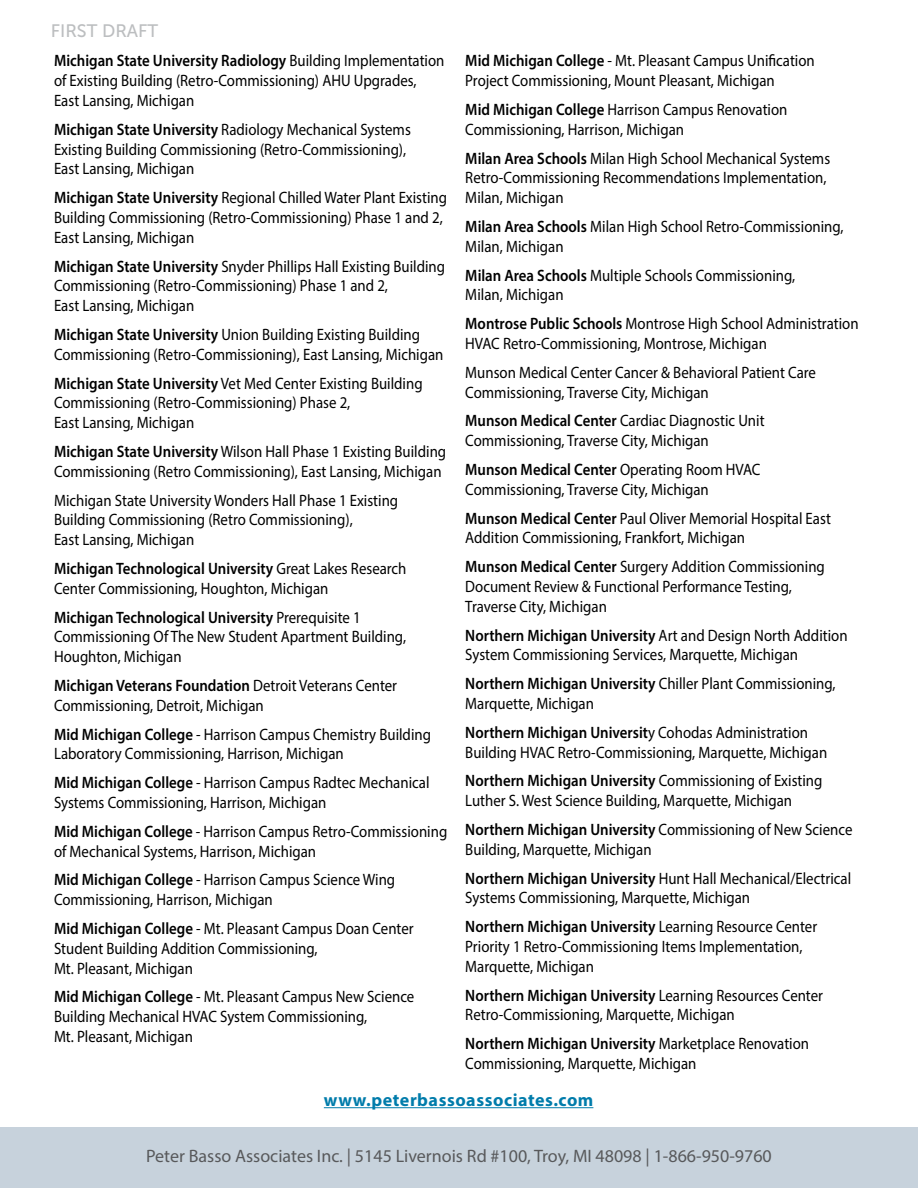
<style>
.page{position:relative;width:918px;height:1188px;background:#fff}
.page>*{position:absolute;margin:0;border:0;box-sizing:border-box;transform-origin:0 0}
.t1{font:18px "Myriad Pro";color:#58595b}
.t2{font:700 18px "Myriad Pro";letter-spacing:.03em;color:#007cab}
.t3{font:18px "Museo Sans 500";color:#bcbec0}
.t4{font:16.5px/19.8px "Myriad Pro";color:#000;scale:.9 1}
.s1{font-weight:600}
</style>
<div class="page">
<div style="left:0;top:1128px;width:918px;height:60px;background:#c7d2dc"></div>
<hr style="left:324px;top:1107px;width:269px;height:1px;background:#007cab">
<p class="t3" style="left:51px;top:21px;width:109px">FIRST DRAFT</p>
<p class="t4" style="left:54px;top:51px;width:435px"><span class="s1">Michigan State University Radiology</span> Building Implementation of Existing Building (Retro-Commissioning) AHU Upgrades,<br>East Lansing, Michigan</p>
<p class="t4" style="left:54px;top:119px;width:398px"><span class="s1">Michigan State University</span> Radiology Mechanical Systems<br>Existing Building Commissioning (Retro-Commissioning),<br>East Lansing, Michigan</p>
<p class="t4" style="left:54px;top:187px;width:438px"><span class="s1">Michigan State University</span> Regional Chilled Water Plant Existing<br>Building Commissioning (Retro-Commissioning) Phase 1 and 2,<br>East Lansing, Michigan</p>
<p class="t4" style="left:54px;top:256px;width:436px"><span class="s1">Michigan State University</span> Snyder Phillips Hall Existing Building<br>Commissioning (Retro-Commissioning) Phase 1 and 2,<br>East Lansing, Michigan</p>
<p class="t4" style="left:54px;top:324px;width:434px"><span class="s1">Michigan State University</span> Union Building Existing Building<br>Commissioning (Retro-Commissioning), East Lansing, Michigan</p>
<p class="t4" style="left:54px;top:373px;width:411px"><span class="s1">Michigan State University</span> Vet Med Center Existing Building<br>Commissioning (Retro-Commissioning) Phase 2,<br>East Lansing, Michigan</p>
<p class="t4" style="left:54px;top:441px;width:437px"><span class="s1">Michigan State University</span> Wilson Hall Phase 1 Existing Building<br>Commissioning (Retro Commissioning), East Lansing, Michigan</p>
<p class="t4" style="left:54px;top:490px;width:384px">Michigan State University Wonders Hall Phase 1 Existing<br>Building Commissioning (Retro Commissioning),<br>East Lansing, Michigan</p>
<p class="t4" style="left:54px;top:558px;width:393px"><span class="s1">Michigan Technological University</span> Great Lakes Research<br>Center Commissioning, Houghton, Michigan</p>
<p class="t4" style="left:54px;top:607px;width:393px"><span class="s1">Michigan Technological University</span> Prerequisite 1<br>Commissioning Of The New Student Apartment Building,<br>Houghton, Michigan</p>
<p class="t4" style="left:54px;top:675px;width:383px"><span class="s1">Michigan Veterans Foundation</span> Detroit Veterans Center<br>Commissioning, Detroit, Michigan</p>
<p class="t4" style="left:54px;top:724px;width:420px"><span class="s1">Mid Michigan College</span> - Harrison Campus Chemistry Building<br>Laboratory Commissioning, Harrison, Michigan</p>
<p class="t4" style="left:54px;top:772px;width:419px"><span class="s1">Mid Michigan College</span> - Harrison Campus Radtec Mechanical<br>Systems Commissioning, Harrison, Michigan</p>
<p class="t4" style="left:54px;top:821px;width:439px"><span class="s1">Mid Michigan College</span> - Harrison Campus Retro-Commissioning of Mechanical Systems, Harrison, Michigan</p>
<p class="t4" style="left:54px;top:870px;width:381px"><span class="s1">Mid Michigan College</span> - Harrison Campus Science Wing<br>Commissioning, Harrison, Michigan</p>
<p class="t4" style="left:54px;top:918px;width:401px"><span class="s1">Mid Michigan College</span> - Mt. Pleasant Campus Doan Center<br>Student Building Addition Commissioning,<br>Mt. Pleasant, Michigan</p>
<p class="t4" style="left:54px;top:987px;width:402px"><span class="s1">Mid Michigan College</span> - Mt. Pleasant Campus New Science<br>Building Mechanical HVAC System Commissioning,<br>Mt. Pleasant, Michigan</p>
<p class="t4" style="left:465px;top:51px;width:390px"><span class="s1">Mid Michigan College</span> - Mt. Pleasant Campus Unification<br>Project Commissioning, Mount Pleasant, Michigan</p>
<p class="t4" style="left:465px;top:99px;width:360px"><span class="s1">Mid Michigan College</span> Harrison Campus Renovation<br>Commissioning, Harrison, Michigan</p>
<p class="t4" style="left:465px;top:148px;width:407px"><span class="s1">Milan Area Schools</span> Milan High School Mechanical Systems<br>Retro-Commissioning Recommendations Implementation,<br>Milan, Michigan</p>
<p class="t4" style="left:465px;top:216px;width:422px"><span class="s1">Milan Area Schools</span> Milan High School Retro-Commissioning,<br>Milan, Michigan</p>
<p class="t4" style="left:465px;top:265px;width:368px"><span class="s1">Milan Area Schools</span> Multiple Schools Commissioning,<br>Milan, Michigan</p>
<p class="t4" style="left:465px;top:313px;width:439px"><span class="s1">Montrose Public Schools</span> Montrose High School Administration<br>HVAC Retro-Commissioning, Montrose, Michigan</p>
<p class="t4" style="left:465px;top:362px;width:391px">Munson Medical Center Cancer &amp; Behavioral Patient Care<br>Commissioning, Traverse City, Michigan</p>
<p class="t4" style="left:465px;top:411px;width:334px"><span class="s1">Munson Medical Center</span> Cardiac Diagnostic Unit<br>Commissioning, Traverse City, Michigan</p>
<p class="t4" style="left:465px;top:459px;width:330px"><span class="s1">Munson Medical Center</span> Operating Room HVAC<br>Commissioning, Traverse City, Michigan</p>
<p class="t4" style="left:465px;top:508px;width:408px"><span class="s1">Munson Medical Center</span> Paul Oliver Memorial Hospital East<br>Addition Commissioning, Frankfort, Michigan</p>
<p class="t4" style="left:465px;top:556px;width:401px"><span class="s1">Munson Medical Center</span> Surgery Addition Commissioning<br>Document Review &amp; Functional Performance Testing,<br>Traverse City, Michigan</p>
<p class="t4" style="left:465px;top:625px;width:426px"><span class="s1">Northern Michigan University</span> Art and Design North Addition<br>System Commissioning Services, Marquette, Michigan</p>
<p class="t4" style="left:465px;top:673px;width:413px"><span class="s1">Northern Michigan University</span> Chiller Plant Commissioning,<br>Marquette, Michigan</p>
<p class="t4" style="left:465px;top:722px;width:404px"><span class="s1">Northern Michigan Universit</span>y Cohodas Administration<br>Building HVAC Retro-Commissioning, Marquette, Michigan</p>
<p class="t4" style="left:465px;top:771px;width:398px"><span class="s1">Northern Michigan University</span> Commissioning of Existing<br>Luther S. West Science Building, Marquette, Michigan</p>
<p class="t4" style="left:465px;top:819px;width:432px"><span class="s1">Northern Michigan University</span> Commissioning of New Science<br>Building, Marquette, Michigan</p>
<p class="t4" style="left:465px;top:868px;width:430px"><span class="s1">Northern Michigan University</span> Hunt Hall Mechanical/Electrical<br>Systems Commissioning, Marquette, Michigan</p>
<p class="t4" style="left:465px;top:916px;width:393px"><span class="s1">Northern Michigan University</span> Learning Resource Center<br>Priority 1 Retro-Commissioning Items Implementation,<br>Marquette, Michigan</p>
<p class="t4" style="left:465px;top:985px;width:399px"><span class="s1">Northern Michigan University</span> Learning Resources Center<br>Retro-Commissioning, Marquette, Michigan</p>
<p class="t4" style="left:465px;top:1033px;width:384px"><span class="s1">Northern Michigan University</span> Marketplace Renovation<br>Commissioning, Marquette, Michigan</p>
<p class="t2" style="left:324px;top:1088px;width:271px">www.peterbassoassociates.com</p>
<p class="t1" style="left:146px;top:1144px;width:627px">Peter Basso Associates Inc. | 5145 Livernois Rd #100, Troy, MI 48098 | 1-866-950-9760</p>
</div>
